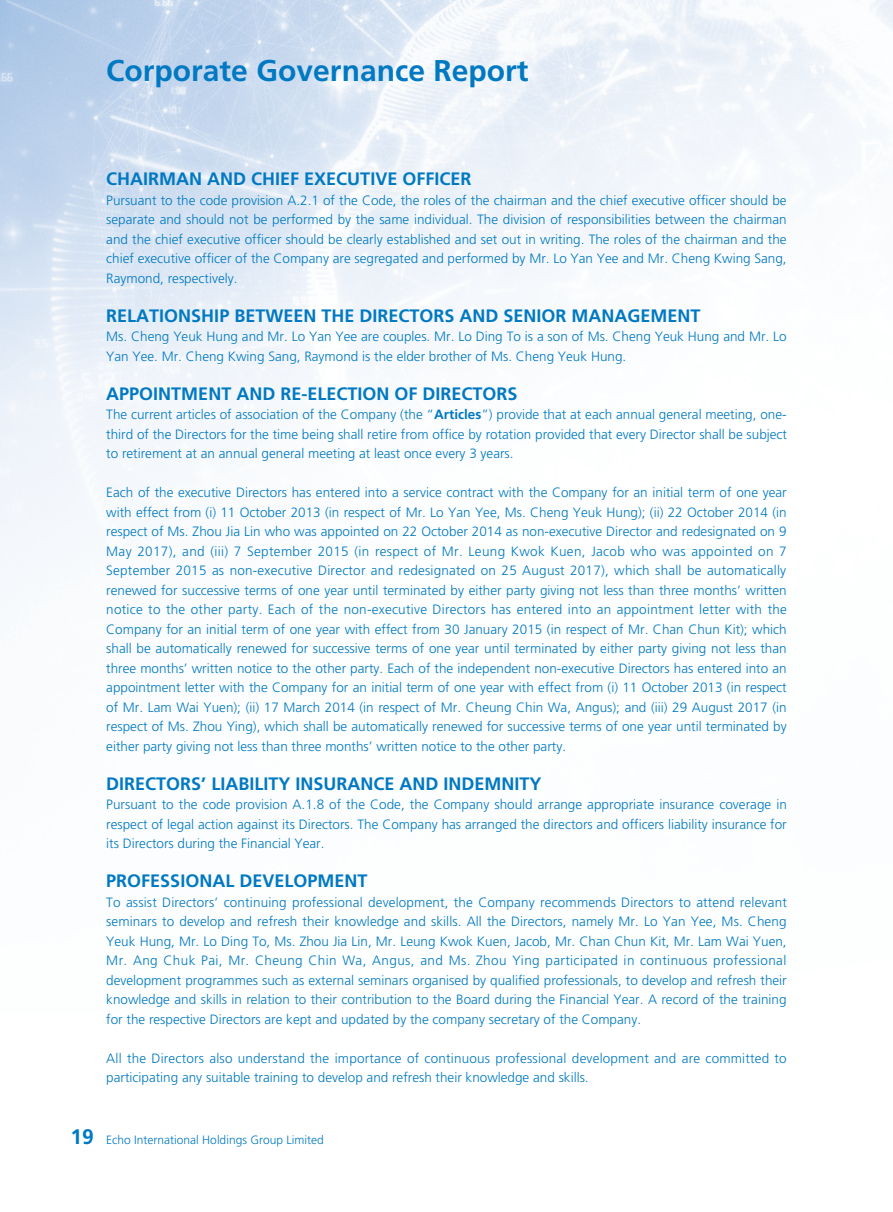
<style>
.page{position:relative;width:893px;height:1212px;background:#fff}
.page>*{position:absolute;margin:0;border:0;box-sizing:border-box;transform-origin:0 0}
.t1{font:700 30px "Frutiger LT Std";color:#0079c2}
._01_H1{font:700 18px "Frutiger LT Std";color:#0079c2}
._00_txt{font:300 13.5px/19.5px "Frutiger LT Std";color:#0079c2;text-align:justify}
.t2{font:300 12px "Frutiger LT Std";color:#0079c2}
.s1{font-weight:700}
.s2{font-weight:700;font-size:21px}
</style>
<div class="page">
<img style="left:0;top:0;width:893px;height:581px">
<h1 class="t1" style="left:106px;top:53px;width:424px">Corporate Governance Report</h1>
<p class="_01_H1" style="left:106px;top:168px;width:367px">CHAIRMAN AND CHIEF EXECUTIVE OFFICER</p>
<p class="_00_txt" style="left:106px;top:190px;width:682px">Pursuant to the code provision A.2.1 of the Code, the roles of the chairman and the chief executive officer should be separate and should not be performed by the same individual. The division of responsibilities between the chairman and the chief executive officer should be clearly established and set out in writing. The roles of the chairman and the chief executive officer of the Company are segregated and performed by Mr. Lo Yan Yee and Mr. Cheng Kwing Sang, Raymond, respectively.</p>
<p class="_01_H1" style="left:106px;top:305px;width:596px">RELATIONSHIP BETWEEN THE DIRECTORS AND SENIOR MANAGEMENT</p>
<p class="_00_txt" style="left:106px;top:327px;width:682px">Ms. Cheng Yeuk Hung and Mr. Lo Yan Yee are couples. Mr. Lo Ding To is a son of Ms. Cheng Yeuk Hung and Mr. Lo<br>Yan Yee. Mr. Cheng Kwing Sang, Raymond is the elder brother of Ms. Cheng Yeuk Hung.</p>
<p class="_01_H1" style="left:106px;top:383px;width:413px">APPOINTMENT AND RE-ELECTION OF DIRECTORS</p>
<p class="_00_txt" style="left:106px;top:405px;width:682px">The current articles of association of the Company (the “<span class="s1">Articles</span>”) provide that at each annual general meeting, one&shy;third of the Directors for the time being shall retire from office by rotation provided that every Director shall be subject to retirement at an annual general meeting at least once every 3 years.</p>
<p class="_00_txt" style="left:106px;top:483px;width:682px">Each of the executive Directors has entered into a service contract with the Company for an initial term of one year with effect from (i) 11 October 2013 (in respect of Mr. Lo Yan Yee, Ms. Cheng Yeuk Hung); (ii) 22 October 2014 (in respect of Ms. Zhou Jia Lin who was appointed on 22 October 2014 as non-executive Director and redesignated on 9<br>May 2017), and (iii) 7 September 2015 (in respect of Mr. Leung Kwok Kuen, Jacob who was appointed on 7<br>September 2015 as non-executive Director and redesignated on 25 August 2017), which shall be automatically renewed for successive terms of one year until terminated by either party giving not less than three months’ written notice to the other party. Each of the non-executive Directors has entered into an appointment letter with the Company for an initial term of one year with effect from 30 January 2015 (in respect of Mr. Chan Chun Kit); which shall be automatically renewed for successive terms of one year until terminated by either party giving not less than three months’ written notice to the other party. Each of the independent non-executive Directors has entered into an appointment letter with the Company for an initial term of one year with effect from (i) 11 October 2013 (in respect of Mr. Lam Wai Yuen); (ii) 17 March 2014 (in respect of Mr. Cheung Chin Wa, Angus); and (iii) 29 August 2017 (in respect of Ms. Zhou Ying), which shall be automatically renewed for successive terms of one year until terminated by either party giving not less than three months’ written notice to the other party.</p>
<p class="_01_H1" style="left:106px;top:773px;width:437px">DIRECTORS’ LIABILITY INSURANCE AND INDEMNITY</p>
<p class="_00_txt" style="left:106px;top:795px;width:682px">Pursuant to the code provision A.1.8 of the Code, the Company should arrange appropriate insurance coverage in respect of legal action against its Directors. The Company has arranged the directors and officers liability insurance for its Directors during the Financial Year.</p>
<p class="_01_H1" style="left:106px;top:870px;width:263px">PROFESSIONAL DEVELOPMENT</p>
<p class="_00_txt" style="left:106px;top:892px;width:682px">To assist Directors’ continuing professional development, the Company recommends Directors to attend relevant seminars to develop and refresh their knowledge and skills. All the Directors, namely Mr. Lo Yan Yee, Ms. Cheng Yeuk Hung, Mr. Lo Ding To, Ms. Zhou Jia Lin, Mr. Leung Kwok Kuen, Jacob, Mr. Chan Chun Kit, Mr. Lam Wai Yuen, Mr. Ang Chuk Pai, Mr. Cheung Chin Wa, Angus, and Ms. Zhou Ying participated in continuous professional development programmes such as external seminars organised by qualified professionals, to develop and refresh their knowledge and skills in relation to their contribution to the Board during the Financial Year. A record of the training for the respective Directors are kept and updated by the company secretary of the Company.</p>
<p class="_00_txt" style="left:106px;top:1048px;width:682px">All the Directors also understand the importance of continuous professional development and are committed to participating any suitable training to develop and refresh their knowledge and skills.</p>
<p class="t2" style="left:70px;top:1133px;width:255px"><span class="s2">19</span> Echo International Holdings Group Limited</p>
</div>
